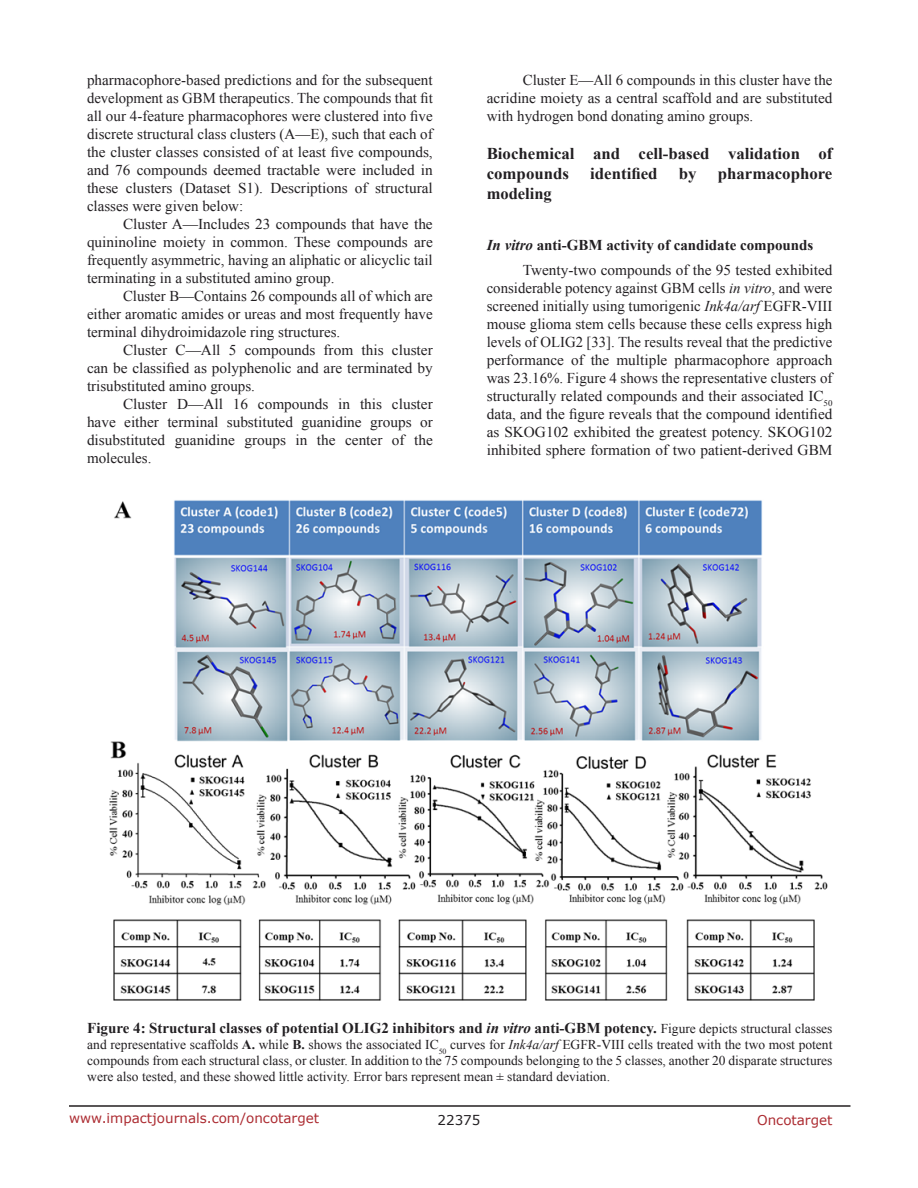
<style>
.page{position:relative;width:918px;height:1188px;background:#fff}
.page>*{position:absolute;margin:0;border:0;box-sizing:border-box;transform-origin:0 0}
.SubHeading{font:700 16.5px/19.8px "Times New Roman";color:#221f22}
.BodyText{font:15px/18px "Times New Roman";color:#221f22;text-align:justify}
.FigureText{font:700 15px "Times New Roman";color:#221f22}
.SubSubHeading{font:700 15px "Times New Roman";color:#221f22}
.FigureText-2{font:13.5px/16.2px "Times New Roman";color:#221f22;text-align:justify}
.t1{font:13.5px "Verdana";color:#ac2b31}
.t2{font:13.5px "Verdana";color:#221f22}
.s1{font-style:italic}
.s2{font-weight:400;font-size:13.5px}
.s3{font-weight:700}
</style>
<div class="page">
<hr style="left:69px;top:1105px;width:781px;height:2px;background:#231f20">
<img style="left:109px;top:500px;width:719px;height:501px">
<p class="BodyText" style="left:87px;top:71px;width:347px">pharmacophore-based predictions and for the subsequent development as GBM therapeutics. The compounds that fit all our 4-feature pharmacophores were clustered into five discrete structural class clusters (A—E), such that each of the cluster classes consisted of at least five compounds, and 76 compounds deemed tractable were included in these clusters (Dataset S1). Descriptions of structural classes were given below:</p>
<p class="BodyText" style="left:87px;top:215px;width:347px;text-indent:36px">Cluster A—Includes 23 compounds that have the quininoline moiety in common. These compounds are frequently asymmetric, having an aliphatic or alicyclic tail terminating in a substituted amino group.</p>
<p class="BodyText" style="left:87px;top:287px;width:347px;text-indent:36px">Cluster B—Contains 26 compounds all of which are either aromatic amides or ureas and most frequently have terminal dihydroimidazole ring structures.</p>
<p class="BodyText" style="left:87px;top:341px;width:347px;text-indent:36px">Cluster C—All 5 compounds from this cluster can be classified as polyphenolic and are terminated by trisubstituted amino groups.</p>
<p class="BodyText" style="left:87px;top:395px;width:347px;text-indent:36px">Cluster D—All 16 compounds in this cluster have either terminal substituted guanidine groups or disubstituted guanidine groups in the center of the molecules.</p>
<p class="BodyText" style="left:487px;top:71px;width:347px;text-indent:36px">Cluster E—All 6 compounds in this cluster have the acridine moiety as a central scaffold and are substituted with hydrogen bond donating amino groups.</p>
<p class="SubHeading" style="left:487px;top:143px;width:347px">Biochemical and cell-based validation of compounds</p>
<p class="SubHeading" style="left:590px;top:163px;width:69px">identified</p>
<p class="SubHeading" style="left:679px;top:163px;width:19px">by</p>
<p class="SubHeading" style="left:718px;top:163px;width:116px">pharmacophore</p>
<p class="SubHeading" style="left:487px;top:183px;width:67px">modeling</p>
<p class="SubSubHeading" style="left:487px;top:234px;width:328px"><span class="s1">In vitro</span> anti-GBM activity of candidate compounds</p>
<p class="BodyText" style="left:487px;top:261px;width:347px;text-indent:36px">Twenty-two compounds of the 95 tested exhibited considerable potency against GBM cells <span class="s1">in vitro</span>, and were screened initially using tumorigenic <span class="s1">Ink4a/arf</span> EGFR-VIII mouse glioma stem cells because these cells express high levels of OLIG2 [33]. The results reveal that the predictive performance of the multiple pharmacophore approach was 23.16%. Figure 4 shows the representative clusters of structurally related compounds and their associated IC<sub>50 </sub>data, and the figure reveals that the compound identified as SKOG102 exhibited the greatest potency. SKOG102 inhibited sphere formation of two patient-derived GBM</p>
<p class="FigureText" style="left:87px;top:1017px;width:747px">Figure 4: Structural classes of potential OLIG2 inhibitors and <span class="s1">in vitro</span> anti-GBM potency. <span class="s2">Figure depicts structural classes</span></p>
<p class="FigureText-2" style="left:87px;top:1036px;width:747px">and representative scaffolds <span class="s3">A.</span> while <span class="s3">B.</span> shows the associated IC<sub>50</sub> curves for <span class="s1">Ink4a/arf</span> EGFR-VIII cells treated with the two most potent compounds from each structural class, or cluster. In addition to the 75 compounds belonging to the 5 classes, another 20 disparate structures were also tested, and these showed little activity. Error bars represent mean ± standard deviation.</p>
<p class="t1" style="left:69px;top:1109px;width:252px">www.impactjournals.com/oncotarget</p>
<p class="t2" style="left:438px;top:1111px;width:44px">22375</p>
<p class="t1" style="left:757px;top:1111px;width:77px">Oncotarget</p>
</div>
